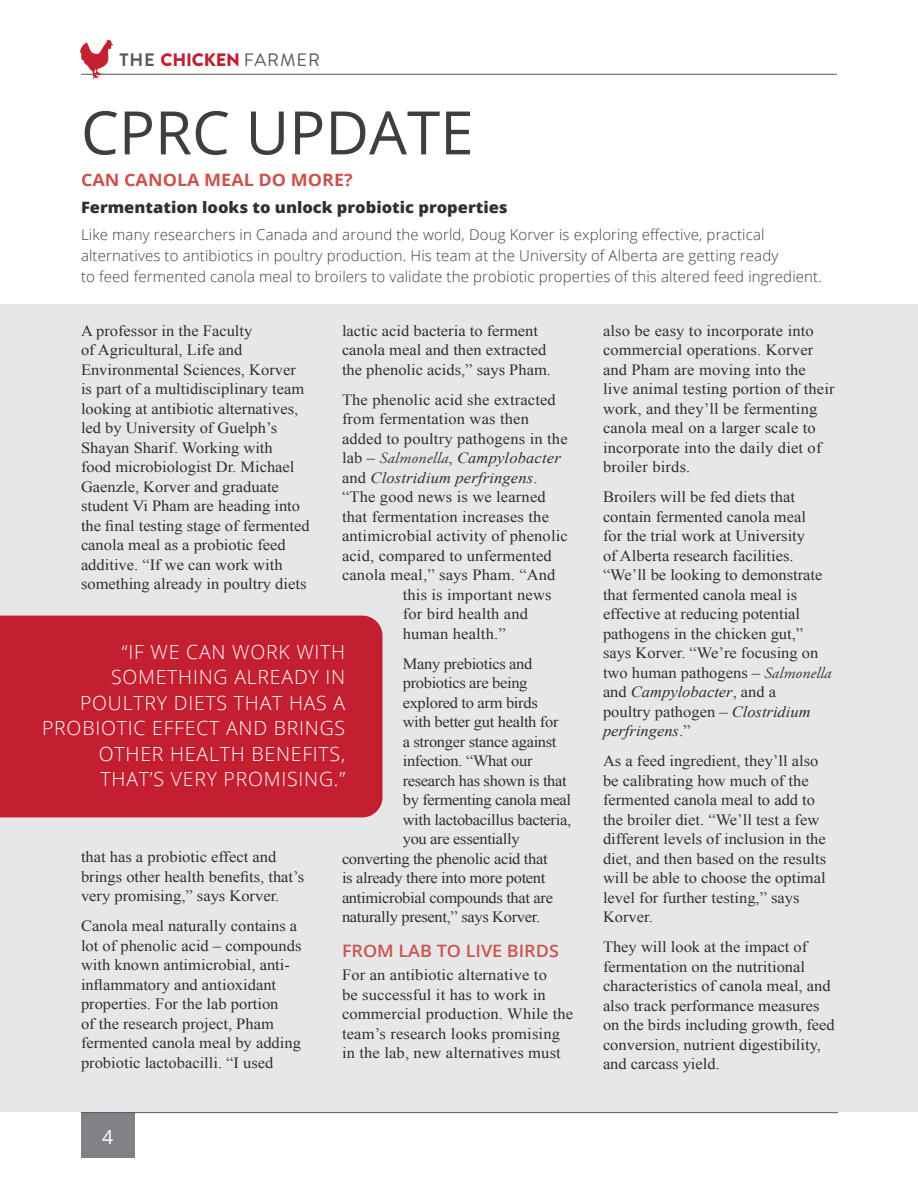
<style>
.page{position:relative;width:918px;height:1188px;background:#fff}
.page>*{position:absolute;margin:0;border:0;box-sizing:border-box;transform-origin:0 0}
.Header_large{font:60px "Open Sans";color:#3e3e3f}
.Pull-quote{font:300 19.5px/25.5px "Open Sans";letter-spacing:.04em;color:#fff;text-align:right}
.t1{font:19.5px "Open Sans";color:#fff}
.t2{font:900 18px "Brandon Grotesque";letter-spacing:-.01em;color:#c31f31}
.Heading_2{font:700 17.1px "Open Sans";color:#cc534d;scale:1.05 1}
.Heading_2-2{font:600 17.1px "Open Sans";color:#cc534d;scale:1.05 1}
.Body{font:15.6px/19.5px "Times New Roman";color:#312f30;scale:1.05 1}
.Body-2{font:15.6px "Times New Roman";letter-spacing:-.02em;color:#312f30;scale:1.05 1}
.Body-3{font:italic 15.6px "Times New Roman";letter-spacing:.01em;color:#312f30;scale:1.05 1}
.Heading_3{font:800 15.6px "Open Sans";color:#312f30;scale:1.05 1}
.Intro{font:300 15px/21px "Open Sans";letter-spacing:.01em;color:#3e3e3f}
.s1{font-weight:700;color:#57585a}
.s2{font-weight:400;color:#57585a}
.s3{font-family:"Adobe Garamond Pro";font-style:italic;color:#3e3e3f}
.s4{font-style:italic}
.s5{font-style:normal}
.s6{font-family:"Adobe Garamond Pro";color:#3e3e3f}
</style>
<div class="page">
<div style="left:81px;top:1113px;width:54px;height:45px;background:#808285"></div>
<hr style="left:81px;top:1112px;width:757px;height:1px;background:#57585a">
<hr style="left:81px;top:74px;width:756px;height:1px;background:#57585a">
<svg style="left:80px;top:39px;width:33px;height:41px"></svg>
<div style="left:0;top:305px;width:918px;height:807px;background:#e6e7e9"></div>
<div style="left:0;top:616px;width:382px;height:201px;background:#c31f31"></div>
<p class="t2" style="left:120px;top:47px;width:202px"><span class="s1">THE</span> CHICKEN <span class="s2">FARMER</span></p>
<p class="Header_large" style="left:81px;top:92px;width:394px">CPRC UPDATE</p>
<p class="Heading_2" style="left:81px;top:168px;width:260px">CAN CANOLA MEAL DO MORE?</p>
<p class="Heading_3" style="left:81px;top:195px;width:408px">Fermentation looks to unlock probiotic properties</p>
<p class="Intro" style="left:81px;top:224px;width:743px">Like many researchers in Canada and around the world, Doug Korver is exploring effective, practical alternatives to antibiotics in poultry production. His team at the University of Alberta are getting ready<br>to feed fermented canola meal to broilers to validate the probiotic properties of this altered feed ingredient.</p>
<p class="Body" style="left:81px;top:320px;width:219px">A professor in the Faculty<br>of Agricultural, Life and<br>Environmental Sciences, Korver is part of a multidisciplinary team looking at antibiotic alternatives, led by University of Guelph’s<br>Shayan Sharif. Working with<br>food microbiologist Dr. Michael<br>Gaenzle, Korver and graduate student Vi Pham are heading into the final testing stage of fermented canola meal as a probiotic feed additive. “If we can work with something already in poultry diets</p>
<p class="Body" style="left:603px;top:320px;width:222px">also be easy to incorporate into commercial operations. Korver and Pham are moving into the live animal testing portion of their work, and they’ll be fermenting canola meal on a larger scale to incorporate into the daily diet of broiler birds.</p>
<p class="Body" style="left:603px;top:487px;width:219px">Broilers will be fed diets that contain fermented canola meal<br>for the trial work at University<br>of Alberta research facilities. “We’ll be looking to demonstrate that fermented canola meal is effective at reducing potential pathogens in the chicken gut,” says Korver. “We’re focusing on two human pathogens – <span class="s3">Salmonella </span>and <span class="s4">Campylobacter</span>, and a<br>poultry pathogen – <span class="s4">Clostridium perfringens</span>.”</p>
<p class="Body" style="left:603px;top:751px;width:214px">As a feed ingredient, they’ll also be calibrating how much of the fermented canola meal to add to the broiler diet. “We’ll test a few different levels of inclusion in the diet, and then based on the results will be able to choose the optimal level for further testing,” says<br>Korver.</p>
<p class="Body" style="left:603px;top:937px;width:222px">They will look at the impact of fermentation on the nutritional characteristics of canola meal, and also track performance measures on the birds including growth, feed conversion, nutrient digestibility, and carcass yield.</p>
<p class="Body" style="left:342px;top:320px;width:201px">lactic acid bacteria to ferment canola meal and then extracted the phenolic acids,” says Pham.</p>
<p class="Body" style="left:342px;top:389px;width:205px">The phenolic acid she extracted</p>
<p class="Body" style="left:342px;top:409px;width:180px">from fermentation was then</p>
<p class="Body" style="left:342px;top:428px;width:216px">added to poultry pathogens in the</p>
<p class="Body-3" style="left:342px;top:447px;width:210px"><span class="s5">lab –</span> <span class="s6">Salmonella</span><span class="s5">,</span> Campylobacter</p>
<p class="Body-3" style="left:342px;top:467px;width:188px"><span class="s5">and</span> Clostridium perfringens<span class="s5">.</span></p>
<p class="Body" style="left:342px;top:487px;width:196px">“The good news is we learned</p>
<p class="Body" style="left:342px;top:506px;width:199px">that fermentation increases the</p>
<p class="Body" style="left:342px;top:526px;width:217px">antimicrobial activity of phenolic</p>
<p class="Body" style="left:342px;top:545px;width:201px">acid, compared to unfermented</p>
<p class="Body" style="left:342px;top:565px;width:205px">canola meal,” says Pham. “And</p>
<p class="Body" style="left:403px;top:584px;width:143px">this is important news</p>
<p class="Body" style="left:403px;top:604px;width:121px">for bird health and</p>
<p class="Body" style="left:403px;top:623px;width:100px">human health.”</p>
<p class="Body-2" style="left:403px;top:653px;width:125px">Many prebiotics and</p>
<p class="Body-2" style="left:403px;top:672px;width:120px">probiotics are being</p>
<p class="Body-2" style="left:403px;top:692px;width:130px">explored to arm birds</p>
<p class="Body-2" style="left:403px;top:711px;width:150px">with better gut health for</p>
<p class="Body-2" style="left:403px;top:731px;width:148px">a stronger stance against</p>
<p class="Body-2" style="left:403px;top:750px;width:125px">infection. “What our</p>
<p class="Body-2" style="left:403px;top:770px;width:158px">research has shown is that</p>
<p class="Body-2" style="left:403px;top:789px;width:162px">by fermenting canola meal</p>
<p class="Body-2" style="left:403px;top:809px;width:162px">with lactobacillus bacteria,</p>
<p class="Body-2" style="left:403px;top:828px;width:113px">you are essentially</p>
<p class="Body-2" style="left:342px;top:848px;width:197px">converting the phenolic acid that</p>
<p class="Body-2" style="left:342px;top:867px;width:195px">is already there into more potent</p>
<p class="Body-2" style="left:342px;top:887px;width:203px">antimicrobial compounds that are</p>
<p class="Body-2" style="left:342px;top:906px;width:190px">naturally present,” says Korver.</p>
<p class="Heading_2-2" style="left:342px;top:939px;width:208px">FROM LAB TO LIVE BIRDS</p>
<p class="Body" style="left:342px;top:965px;width:222px">For an antibiotic alternative to<br>be successful it has to work in commercial production. While the team’s research looks promising in the lab, new alternatives must</p>
<p class="Pull-quote" style="left:42px;top:638px;width:305px">“IF WE CAN WORK WITH<br>SOMETHING ALREADY IN<br>POULTRY DIETS THAT HAS A<br>PROBIOTIC EFFECT AND BRINGS<br>OTHER HEALTH BENEFITS,<br>THAT’S VERY PROMISING.”</p>
<p class="Body" style="left:81px;top:847px;width:214px">that has a probiotic effect and brings other health benefits, that’s very promising,” says Korver.</p>
<p class="Body" style="left:81px;top:916px;width:211px">Canola meal naturally contains a lot of phenolic acid – compounds with known antimicrobial, anti&shy;inflammatory and antioxidant properties. For the lab portion<br>of the research project, Pham fermented canola meal by adding probiotic lactobacilli. “I used</p>
<p class="t1" style="left:102px;top:1123px;width:13px">4</p>
</div>
